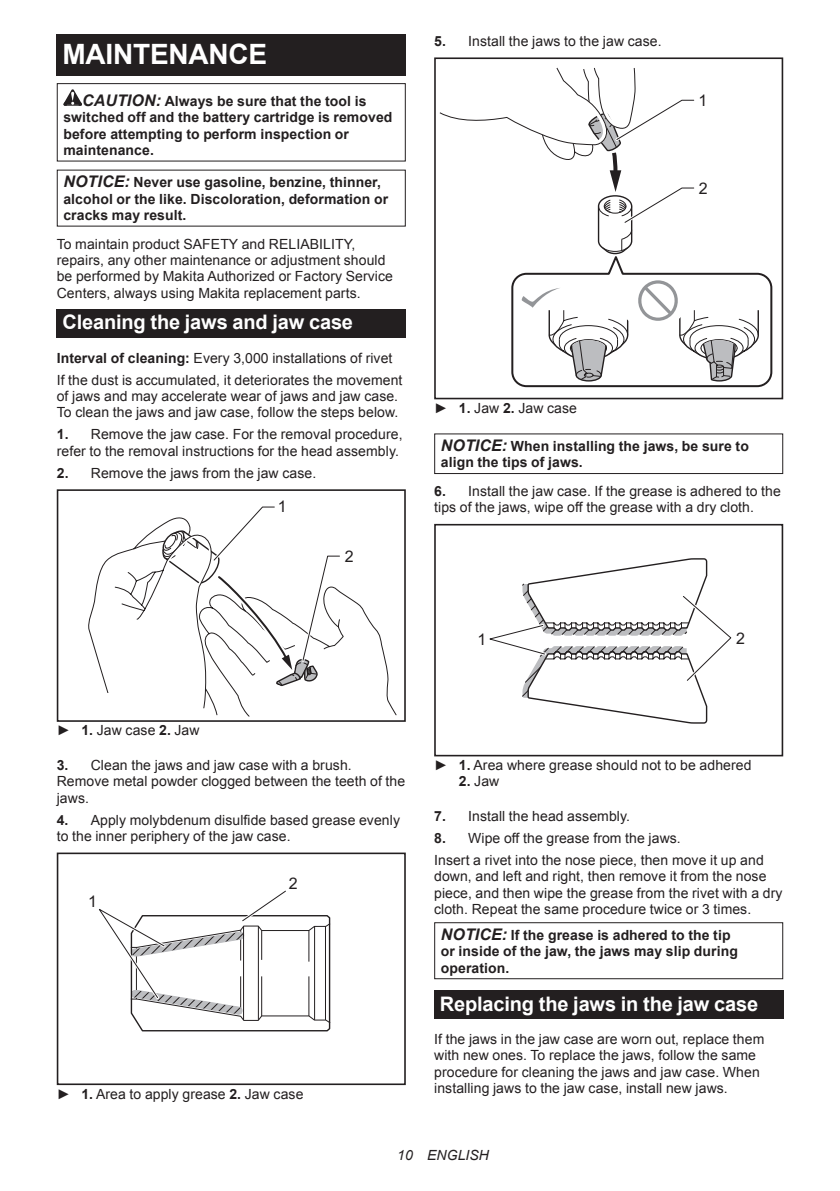
<style>
.page{position:relative;width:840px;height:1191px;background:#fff}
.page>*{position:absolute;margin:0;border:0;box-sizing:border-box;transform-origin:0 0}
.t1{font:700 28px "Arial";letter-spacing:-.01em;color:#fff}
.t2{font:700 20px "Arial";letter-spacing:-.01em;color:#fff}
.t3{font:16px "Arial";color:#231f20}
.t4{font:14px/16.4px "Arial";letter-spacing:.005em;color:#231f20}
.t5{font:700 14px/16.4px "Arial";letter-spacing:.005em;color:#231f20}
.t6{font:italic 14px "Arial";letter-spacing:.005em;color:#231f20}
.s1{font-style:italic;font-size:16px}
.s2{font-weight:700}
</style>
<div class="page">
<div style="left:57px;top:34px;width:348px;height:41px;background:#231f20"></div>
<svg style="left:63px;top:89px;width:19px;height:17px"></svg>
<div style="left:57px;top:83px;width:348px;height:79px;border:1px solid #231f20"></div>
<div style="left:57px;top:309px;width:348px;height:29px;background:#231f20"></div>
<svg style="left:88px;top:527px;width:308px;height:190px"></svg>
<div style="left:57px;top:693px;width:73px;height:29px;background:#fff"></div>
<div style="left:57px;top:489px;width:348px;height:233px;border:2px solid #231f20"></div>
<svg style="left:157px;top:506px;width:185px;height:181px"></svg>
<div style="left:57px;top:852px;width:348px;height:233px;border:2px solid #231f20"></div>
<svg style="left:99px;top:890px;width:232px;height:142px"></svg>
<div style="left:434px;top:57px;width:348px;height:342px;border:2px solid #231f20"></div>
<svg style="left:439px;top:57px;width:333px;height:331px"></svg>
<div style="left:434px;top:433px;width:348px;height:41px;border:1px solid #231f20"></div>
<div style="left:434px;top:524px;width:348px;height:232px;border:2px solid #231f20"></div>
<svg style="left:489px;top:558px;width:243px;height:166px"></svg>
<div style="left:434px;top:922px;width:348px;height:57px;border:1px solid #231f20"></div>
<div style="left:434px;top:990px;width:348px;height:29px;background:#231f20"></div>
<h1 class="t1" style="left:62px;top:35px;width:206px">MAINTENANCE</h1>
<p class="t5" style="left:63px;top:93px;width:330px;text-indent:19px"><span class="s1">CAUTION:</span> Always be sure that the tool is switched off and the battery cartridge is removed before attempting to perform inspection or maintenance.</p>
<p class="t5" style="left:63px;top:174px;width:326px"><span class="s1">NOTICE:</span> Never use gasoline, benzine, thinner, alcohol or the like. Discoloration, deformation or cracks may result.</p>
<p class="t4" style="left:57px;top:236px;width:337px">To maintain product SAFETY and RELIABILITY, repairs, any other maintenance or adjustment should be performed by Makita Authorized or Factory Service Centers, always using Makita replacement parts.</p>
<h2 class="t2" style="left:62px;top:309px;width:292px">Cleaning the jaws and jaw case</h2>
<p class="t4" style="left:57px;top:347px;width:347px;line-height:22px"><span class="s2">Interval of cleaning:</span> Every 3,000 installations of rivet<br>If the dust is accumulated, it deteriorates the movement</p>
<p class="t4" style="left:57px;top:388px;width:343px">of jaws and may accelerate wear of jaws and jaw case.<br>To clean the jaws and jaw case, follow the steps below.</p>
<p class="t4" style="left:57px;top:426px;width:347px"><span class="s2">1.</span> Remove the jaw case. For the removal procedure, refer to the removal instructions for the head assembly.</p>
<p class="t4" style="left:57px;top:465px;width:261px"><span class="s2">2.</span> Remove the jaws from the jaw case.</p>
<p class="t3" style="left:278px;top:496px;width:10px">1</p>
<p class="t3" style="left:345px;top:546px;width:10px">2</p>
<p class="t4" style="left:434px;top:33px;width:229px"><span class="s2">5.</span> Install the jaws to the jaw case.</p>
<p class="t3" style="left:698px;top:90px;width:10px">1</p>
<p class="t3" style="left:698px;top:178px;width:10px">2</p>
<p class="t4" style="left:434px;top:400px;width:144px">► <span class="s2">1.</span> Jaw <span class="s2">2.</span> Jaw case</p>
<p class="t5" style="left:440px;top:438px;width:309px"><span class="s1">NOTICE:</span> When installing the jaws, be sure to align the tips of jaws.</p>
<p class="t4" style="left:434px;top:483px;width:348px"><span class="s2">6.</span> Install the jaw case. If the grease is adhered to the tips of the jaws, wipe off the grease with a dry cloth.</p>
<p class="t3" style="left:477px;top:629px;width:10px">1</p>
<p class="t3" style="left:735px;top:628px;width:10px">2</p>
<p class="t4" style="left:57px;top:722px;width:144px">► <span class="s2">1.</span> Jaw case <span class="s2">2.</span> Jaw</p>
<p class="t4" style="left:57px;top:757px;width:350px"><span class="s2">3.</span> Clean the jaws and jaw case with a brush.<br>Remove metal powder clogged between the teeth of the jaws.</p>
<p class="t4" style="left:57px;top:811px;width:344px"><span class="s2">4.</span> Apply molybdenum disulfide based grease evenly to the inner periphery of the jaw case.</p>
<p class="t3" style="left:88px;top:890px;width:10px">1</p>
<p class="t3" style="left:288px;top:872px;width:10px">2</p>
<p class="t4" style="left:57px;top:1085px;width:248px">► <span class="s2">1.</span> Area to apply grease <span class="s2">2.</span> Jaw case</p>
<p class="t4" style="left:434px;top:757px;width:319px">► <span class="s2">1.</span> Area where grease should not to be adhered</p>
<p class="t4" style="left:458px;top:773px;width:42px"><span class="s2">2.</span> Jaw</p>
<p class="t4" style="left:434px;top:808px;width:197px"><span class="s2">7.</span> Install the head assembly.</p>
<p class="t4" style="left:434px;top:827px;width:331px;line-height:22px"><span class="s2">8.</span> Wipe off the grease from the jaws.<br>Insert a rivet into the nose piece, then move it up and</p>
<p class="t4" style="left:434px;top:868px;width:349px">down, and left and right, then remove it from the nose piece, and then wipe the grease from the rivet with a dry cloth. Repeat the same procedure twice or 3 times.</p>
<p class="t5" style="left:440px;top:927px;width:298px"><span class="s1">NOTICE:</span> If the grease is adhered to the tip or inside of the jaw, the jaws may slip during operation.</p>
<h2 class="t2" style="left:439px;top:990px;width:320px">Replacing the jaws in the jaw case</h2>
<p class="t4" style="left:434px;top:1031px;width:331px">If the jaws in the jaw case are worn out, replace them with new ones. To replace the jaws, follow the same procedure for cleaning the jaws and jaw case. When installing jaws to the jaw case, install new jaws.</p>
<p class="t6" style="left:397px;top:1146px;width:93px">10 ENGLISH</p>
</div>
